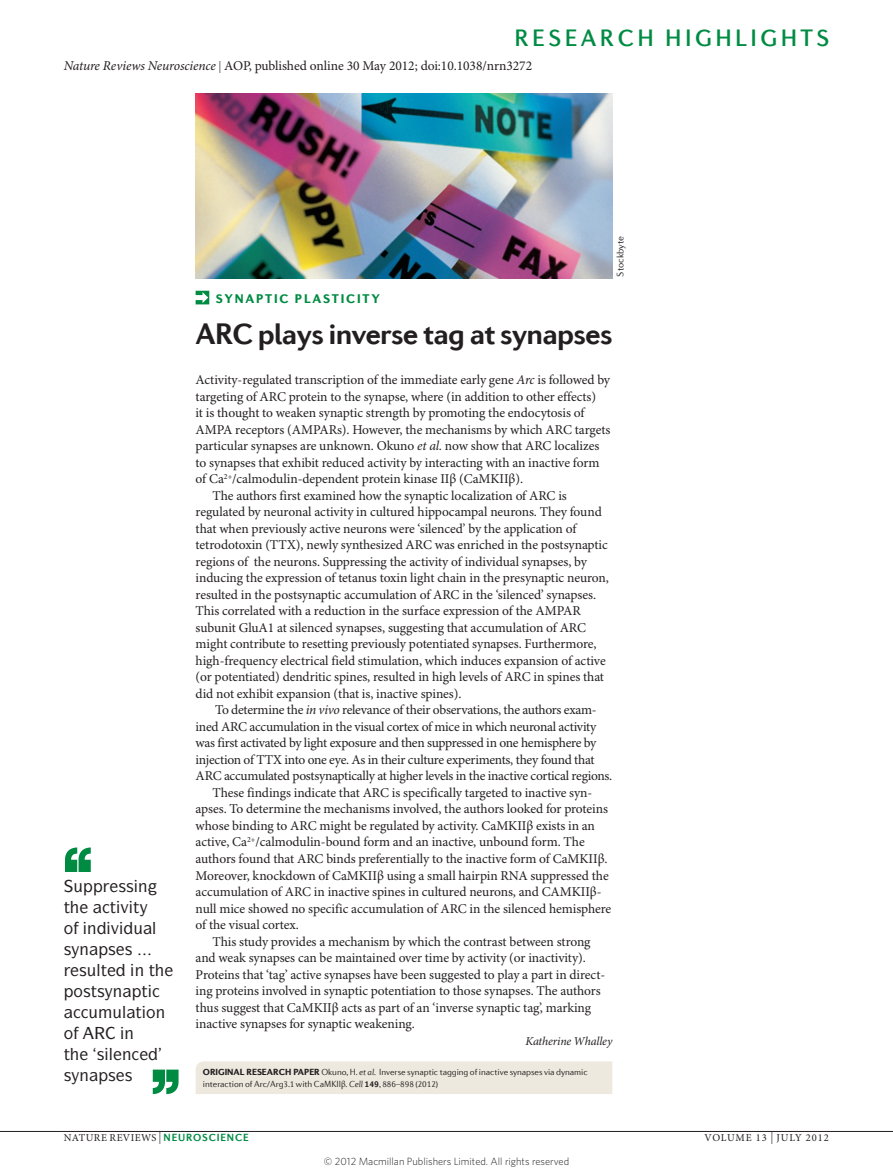
<style>
.page{position:relative;width:893px;height:1174px;background:#fff}
.page>*{position:absolute;margin:0;border:0;box-sizing:border-box;transform-origin:0 0}
.title-small{font:700 30px "Diverda Sans Com";letter-spacing:-.025em;color:#231f20}
.sectionheader{font:500 24px "Diverda Sans Com";letter-spacing:.14em;color:#008b43}
.pulloutquote{font:500 16.5px "ITC Symbol Std";color:#231f20}
.bodyindent{font:13.5px/16.5px "Minion Pro";letter-spacing:-.01em;color:#231f20}
.bodyfirst{font:13.5px/16.5px "Minion Pro";letter-spacing:-.005em;color:#231f20}
.ministrap{font:900 12.75px "Diverda Sans Com";letter-spacing:.14em;color:#008b43}
.author{font:italic 12px "Minion Pro";letter-spacing:-.01em;color:#231f20}
.t1{font:300 10.5px "Whitney";color:#231f20}
.t2{font:10.5px "Minion Pro";letter-spacing:.05em;color:#231f20}
.t3{font:10.5px "Minion Pro";letter-spacing:.085em;color:#231f20}
.creditstyle{font:300 9.75px "Diverda Sans Com";letter-spacing:-.005em;color:#231f20}
.webbody{font:300 9px/12px "Diverda Sans Com";letter-spacing:-.005em;color:#231f20}
.s1{font-style:italic}
.s2{font-size:12px}
.s3{font-weight:900}
.s4{font-family:"Minion Pro";font-weight:400}
.s5{font-weight:700}
.s6{font-family:"Diverda Sans Com";font-weight:700;color:#008b43}
</style>
<div class="page">
<svg style="left:153px;top:1069px;width:26px;height:25px"></svg>
<svg style="left:65px;top:847px;width:26px;height:25px"></svg>
<img style="left:196px;top:94px;width:416px;height:185px">
<hr style="left:0;top:1131px;width:893px;height:1px;background:#231f20">
<svg style="left:196px;top:291px;width:13px;height:13px"></svg>
<div style="left:196px;top:1061px;width:416px;height:33px;background:#ede9de"></div>
<p class="sectionheader" style="left:514px;top:24px;width:316px">RESEARCH HIGHLIGHTS</p>
<p class="bodyindent" style="left:64px;top:58px;width:470px"><span class="s1">Nature Reviews Neuroscience</span> <span class="s2">|</span> AOP, published online 30 May 2012; doi:10.1038/nrn3272</p>
<p class="creditstyle" style="left:615px;top:276px;width:42px;rotate:-90deg">Stockbyte</p>
<p class="pulloutquote" style="left:74px;top:875px;width:75px">◆ ▲▲■</p>
<p class="pulloutquote" style="left:110px;top:896px;width:31px">▼❖▼</p>
<p class="pulloutquote" style="left:64px;top:917px;width:94px">□ ■❖◆●</p>
<p class="pulloutquote" style="left:64px;top:938px;width:70px">▲■ ▲▲</p>
<p class="pulloutquote" style="left:79px;top:959px;width:29px">▲◆●▼</p>
<p class="pulloutquote" style="left:74px;top:980px;width:75px">□▲▼▲ ■ ▼</p>
<p class="pulloutquote" style="left:88px;top:1001px;width:78px">◆ ◆● ▼□■</p>
<p class="pulloutquote" style="left:125px;top:1022px;width:11px">■</p>
<p class="pulloutquote" style="left:64px;top:1043px;width:69px">▼ ▲●■</p>
<p class="pulloutquote" style="left:64px;top:1064px;width:70px">▲■ ▲▲</p>
<p class="ministrap" style="left:216px;top:291px;width:166px">SYNAPTIC PLASTICITY</p>
<p class="title-small" style="left:196px;top:316px;width:418px">ARC plays inverse tag at synapses</p>
<p class="bodyfirst" style="left:196px;top:372px;width:416px">Activity-regulated transcription of the immediate early gene <span class="s1">Arc</span> is followed by targeting of ARC protein to the synapse, where (in addition to other effects)<br>it is thought to weaken synaptic strength by promoting the endocytosis of AMPA receptors (AMPARs). However, the mechanisms by which ARC targets particular synapses are unknown. Okuno <span class="s1">et al.</span> now show that ARC localizes to synapses that exhibit reduced activity by interacting with an inactive form of Ca<sup>2+</sup>/calmodulin-dependent protein kinase IIβ (CaMKIIβ).</p>
<p class="bodyindent" style="left:196px;top:488px;width:415px;text-indent:17px">The authors first examined how the synaptic localization of ARC is regulated by neuronal activity in cultured hippocampal neurons. They found that when previously active neurons were ‘silenced’ by the application of tetrodotoxin (TTX), newly synthesized ARC was enriched in the postsynaptic regions of the neurons. Suppressing the activity of individual synapses, by inducing the expression of tetanus toxin light chain in the presynaptic neuron, resulted in the postsynaptic accumulation of ARC in the ‘silenced’ synapses.<br>This correlated with a reduction in the surface expression of the AMPAR subunit GluA1 at silenced synapses, suggesting that accumulation of ARC might contribute to resetting previously potentiated synapses. Furthermore, high-frequency electrical field stimulation, which induces expansion of active (or potentiated) dendritic spines, resulted in high levels of ARC in spines that did not exhibit expansion (that is, inactive spines).</p>
<p class="bodyindent" style="left:196px;top:702px;width:418px;text-indent:20px">To determine the <span class="s1">in vivo</span> relevance of their observations, the authors exam&shy;ined ARC accumulation in the visual cortex of mice in which neuronal activity was first activated by light exposure and then suppressed in one hemisphere by injection of TTX into one eye. As in their culture experiments, they found that ARC accumulated postsynaptically at higher levels in the inactive cortical regions.</p>
<p class="bodyindent" style="left:196px;top:785px;width:417px;text-indent:17px">These findings indicate that ARC is specifically targeted to inactive syn&shy;apses. To determine the mechanisms involved, the authors looked for proteins whose binding to ARC might be regulated by activity. CaMKIIβ exists in an active, Ca<sup>2+</sup>/calmodulin-bound form and an inactive, unbound form. The authors found that ARC binds preferentially to the inactive form of CaMKIIβ.<br>Moreover, knockdown of CaMKIIβ using a small hairpin RNA suppressed the accumulation of ARC in inactive spines in cultured neurons, and CAMKIIβ&shy;null mice showed no specific accumulation of ARC in the silenced hemisphere of the visual cortex.</p>
<p class="bodyindent" style="left:196px;top:933px;width:411px;text-indent:17px">This study provides a mechanism by which the contrast between strong and weak synapses can be maintained over time by activity (or inactivity).<br>Proteins that ‘tag’ active synapses have been suggested to play a part in direct&shy;ing proteins involved in synaptic potentiation to those synapses. The authors thus suggest that CaMKIIβ acts as part of an ‘inverse synaptic tag’, marking inactive synapses for synaptic weakening.</p>
<p class="author" style="left:526px;top:1033px;width:88px">Katherine Whalley</p>
<p class="webbody" style="left:203px;top:1065px;width:386px"><span class="s3">ORIGINAL RESEARCH PAPER</span> Okuno, H. <span class="s1">et al.</span> Inverse synaptic tagging of inactive synapses via dynamic interaction of Arc/Arg3.1 with CaMKII<span class="s4">β</span>. <span class="s1">Cell</span> <span class="s5">149</span>, 886–898 (2012)</p>
<p class="t2" style="left:64px;top:1131px;width:186px">NATURE REVIEWS <span class="s2">|</span> <span class="s6">NEUROSCIENCE</span></p>
<p class="t3" style="left:704px;top:1131px;width:126px">VOLUME 13 <span class="s2">|</span> JULY 2012</p>
<p class="t1" style="left:324px;top:1154px;width:247px">© 2012 Macmillan Publishers Limited. All rights reserved</p>
</div>
